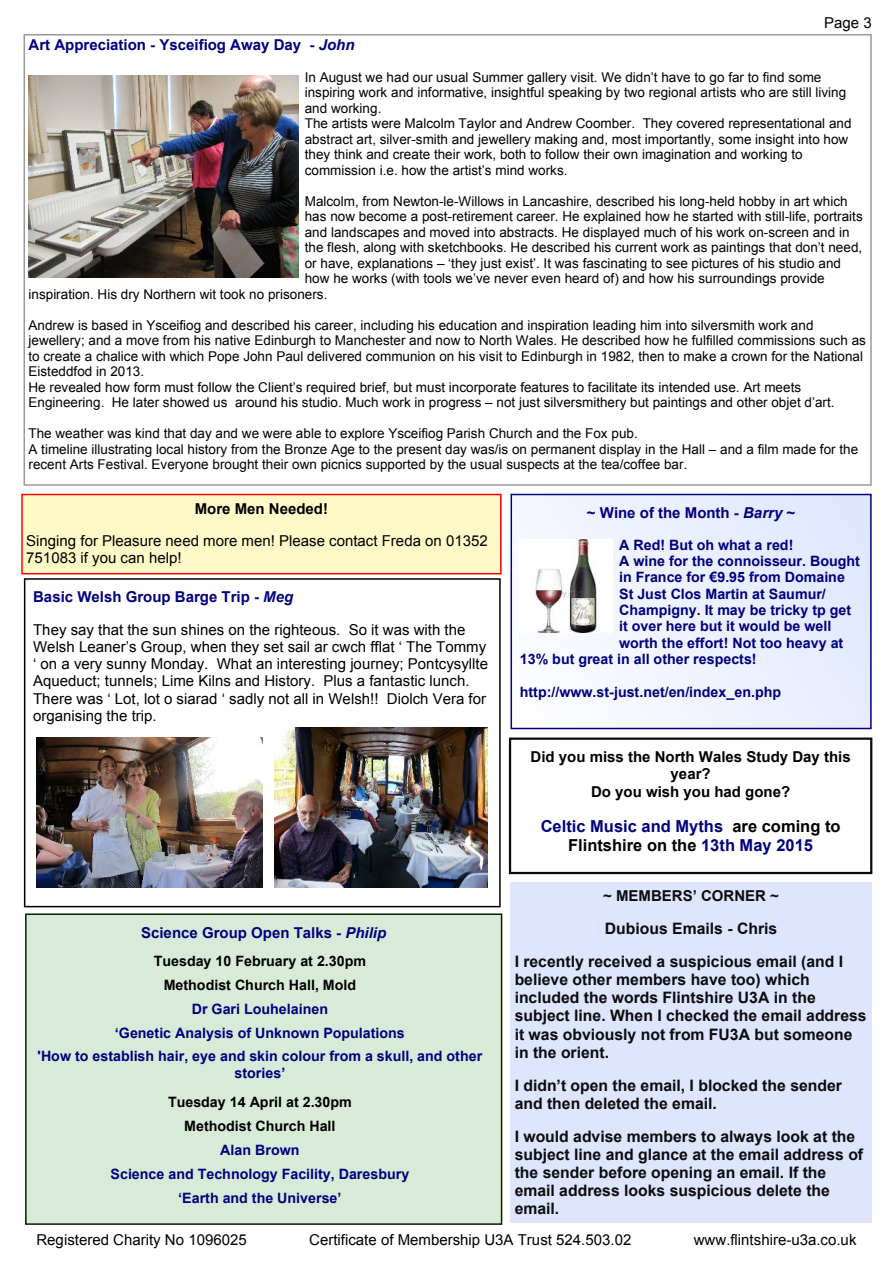
<style>
.page{position:relative;width:893px;height:1263px;background:#fff}
.page>*{position:absolute;margin:0;border:0;box-sizing:border-box;transform-origin:0 0}
.t1{font:700 16.5px/18.9px "Arial";color:#000;text-align:center}
.t2{font:700 15.75px/18px "Arial";color:#0c0c0c}
.t3{font:15px/17.2px "Arial";color:#000}
.t4{font:700 15px "Arial";color:#000080}
.t5{font:700 15px/17.2px "Arial";color:#000;text-align:center}
.t6{font:700 15px "Arial";color:#0c0c0c}
.t7{font:700 14.25px/23.9px "Arial";color:#000080;text-align:center}
.t8{font:700 14.25px/23.9px "Arial";color:#000;text-align:center}
.t9{font:13.5px/15.5px "Arial";color:#000}
.s1{font-style:italic}
.s2{font-weight:700;color:#020281}
.s3{font-weight:700;font-style:italic;color:#020281}
.s4{color:#020281}
.s5{color:#000080}
</style>
<div class="page">
<div style="left:511px;top:494px;width:360px;height:234px;background:linear-gradient(to right,#fafbff,#e2e9ff)"></div>
<div style="left:510px;top:494px;width:362px;height:235px;border:2px solid #000080"></div>
<img style="left:520px;top:540px;width:92px;height:93px">
<div style="left:510px;top:882px;width:362px;height:341px;background:#dde5ff"></div>
<div style="left:24px;top:34px;width:848px;height:452px;border:2px solid #999"></div>
<img style="left:29px;top:76px;width:269px;height:202px">
<div style="left:509px;top:737px;width:363px;height:137px;border:2px solid #0c0c0c"></div>
<div style="left:26px;top:914px;width:476px;height:310px;background:#d8ebd8"></div>
<div style="left:25px;top:913px;width:477px;height:312px;border:2px solid #002000"></div>
<div style="left:24px;top:578px;width:477px;height:329px;border:2px solid #000"></div>
<img style="left:37px;top:737px;width:225px;height:150px">
<img style="left:274px;top:728px;width:213px;height:159px">
<div style="left:22px;top:494px;width:479px;height:80px;background:#fff9c7"></div>
<div style="left:21px;top:494px;width:481px;height:80px;border:2px solid #f00"></div>
<p class="t3" style="left:824px;top:15px;width:49px">Page 3</p>
<p class="t4" style="left:29px;top:39px;width:328px">Art Appreciation - Ysceifiog Away Day - <span class="s1">John</span></p>
<p class="t9" style="left:305px;top:71px;width:548px">In August we had our usual Summer gallery visit. We didn’t have to go far to find some inspiring work and informative, insightful speaking by two regional artists who are still living and working.<br>The artists were Malcolm Taylor and Andrew Coomber. They covered representational and abstract art, silver-smith and jewellery making and, most importantly, some insight into how they think and create their work, both to follow their own imagination and working to commission i.e. how the artist’s mind works.</p>
<p class="t9" style="left:305px;top:195px;width:544px">Malcolm, from Newton-le-Willows in Lancashire, described his long-held hobby in art which</p>
<p class="t9" style="left:305px;top:210px;width:559px">has now become a post-retirement career. He explained how he started with still-life, portraits</p>
<p class="t9" style="left:305px;top:226px;width:546px">and landscapes and moved into abstracts. He displayed much of his work on-screen and in</p>
<p class="t9" style="left:305px;top:241px;width:559px">the flesh, along with sketchbooks. He described his current work as paintings that don’t need,</p>
<p class="t9" style="left:305px;top:256px;width:538px">or have, explanations – ‘they just exist’. It was fascinating to see pictures of his studio and</p>
<p class="t9" style="left:305px;top:272px;width:521px">how he works (with tools we’ve never even heard of) and how his surroundings provide</p>
<p class="t9" style="left:29px;top:287px;width:300px">inspiration. His dry Northern wit took no prisoners.</p>
<p class="t9" style="left:29px;top:318px;width:839px">Andrew is based in Ysceifiog and described his career, including his education and inspiration leading him into silversmith work and jewellery; and a move from his native Edinburgh to Manchester and now to North Wales. He described how he fulfilled commissions such as to create a chalice with which Pope John Paul delivered communion on his visit to Edinburgh in 1982, then to make a crown for the National Eisteddfod in 2013.<br>He revealed how form must follow the Client’s required brief, but must incorporate features to facilitate its intended use. Art meets Engineering. He later showed us around his studio. Much work in progress – not just silversmithery but paintings and other objet d’art.</p>
<p class="t9" style="left:29px;top:427px;width:831px">The weather was kind that day and we were able to explore Ysceifiog Parish Church and the Fox pub.<br>A timeline illustrating local history from the Bronze Age to the present day was/is on permanent display in the Hall – and a film made for the recent Arts Festival. Everyone brought their own picnics supported by the usual suspects at the tea/coffee bar.</p>
<p class="t5" style="left:195px;top:501px;width:135px">More Men Needed!</p>
<p class="t3" style="left:26px;top:533px;width:463px">Singing for Pleasure need more men! Please contact Freda on 01352<br>751083 if you can help!</p>
<p class="t3" style="left:33px;top:582px;width:434px;line-height:32.2px"><span class="s2">Basic Welsh Group Barge Trip -</span> <span class="s3">Meg<br></span>They say that the sun shines on the righteous. So it was with the</p>
<p class="t3" style="left:33px;top:639px;width:456px">Welsh Leaner’s Group, when they set sail ar cwch fflat ‘ The Tommy ‘ on a very sunny Monday. What an interesting journey; Pontcysyllte Aqueduct; tunnels; Lime Kilns and History. Plus a fantastic lunch.<br>There was ‘ Lot, lot o siarad ‘ sadly not all in Welsh!! Diolch Vera for organising the trip.</p>
<p class="t4" style="left:141px;top:927px;width:247px">Science Group Open Talks - <span class="s1">Philip</span></p>
<p class="t8" style="left:154px;top:950px;width:214px">Tuesday 10 February at 2.30pm<br>Methodist Church Hall, Mold</p>
<p class="t7" style="left:38px;top:998px;width:446px">Dr Gari Louhelainen<br>‘Genetic Analysis of Unknown Populations<br>'How to establish hair, eye and skin colour from a skull, and other</p>
<p class="t7" style="left:235px;top:1062px;width:52px">stories’</p>
<p class="t8" style="left:168px;top:1091px;width:185px">Tuesday 14 April at 2.30pm<br>Methodist Church Hall</p>
<p class="t7" style="left:111px;top:1139px;width:300px">Alan Brown<br>Science and Technology Facility, Daresbury ‘Earth and the Universe’</p>
<p class="t4" style="left:587px;top:507px;width:210px">~ Wine of the Month - <span class="s1">Barry</span> ~</p>
<p class="t7" style="left:619px;top:534px;width:176px">A Red! But oh what a red!</p>
<p class="t7" style="left:619px;top:550px;width:242px">A wine for the connoisseur. Bought</p>
<p class="t7" style="left:619px;top:567px;width:227px">in France for €9.95 from Domaine</p>
<p class="t7" style="left:619px;top:583px;width:208px">St Just Clos Martin at Saumur/</p>
<p class="t7" style="left:619px;top:599px;width:234px">Champigny. It may be tricky tp get</p>
<p class="t7" style="left:619px;top:616px;width:214px">it over here but it would be well</p>
<p class="t7" style="left:619px;top:632px;width:226px">worth the effort! Not too heavy at</p>
<p class="t7" style="left:520px;top:648px;width:238px">13% but great in all other respects!</p>
<p class="t7" style="left:520px;top:681px;width:263px">http://www.st-just.net/en/index_en.php</p>
<p class="t5" style="left:531px;top:750px;width:322px">Did you miss the North Wales Study Day this year?<br>Do you wish you had gone?</p>
<p class="t1" style="left:541px;top:819px;width:301px"><span class="s4">Celtic Music and Myths</span> are coming to<br>Flintshire on the <span class="s5">13th May 2015</span></p>
<p class="t6" style="left:603px;top:890px;width:177px">~ MEMBERS’ CORNER ~</p>
<p class="t2" style="left:515px;top:914px;width:330px;line-height:33px;text-indent:90px">Dubious Emails - Chris<br>I recently received a suspicious email (and I</p>
<p class="t2" style="left:515px;top:972px;width:354px">believe other members have too) which included the words Flintshire U3A in the subject line. When I checked the email address it was obviously not from FU3A but someone in the orient.</p>
<p class="t2" style="left:515px;top:1077px;width:329px">I didn’t open the email, I blocked the sender and then deleted the email.</p>
<p class="t2" style="left:515px;top:1129px;width:350px">I would advise members to always look at the subject line and glance at the email address of the sender before opening an email. If the email address looks suspicious delete the email.</p>
<p class="t3" style="left:36px;top:1232px;width:212px">Registered Charity No 1096025</p>
<p class="t3" style="left:309px;top:1232px;width:324px">Certificate of Membership U3A Trust 524.503.02</p>
<p class="t3" style="left:694px;top:1232px;width:164px">www.flintshire-u3a.co.uk</p>
</div>
